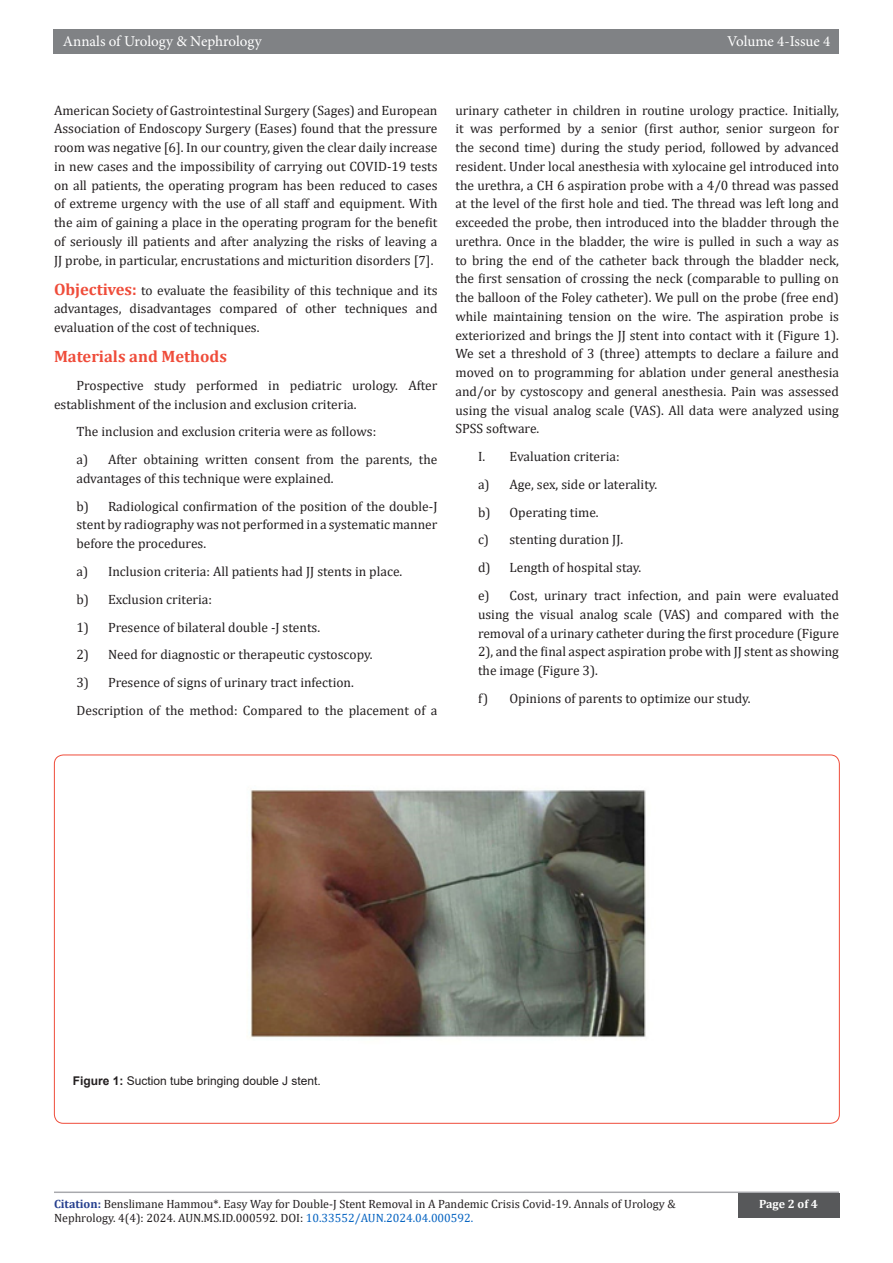
<style>
.page{position:relative;width:893px;height:1263px;background:#fff}
.page>*{position:absolute;margin:0;border:0;box-sizing:border-box;transform-origin:0 0}
.t1{font:700 16.5px "Cambria";color:#ef4c3a}
.t2{font:15px "Minion Pro";letter-spacing:-.005em;color:#fff}
.t3{font:13.5px/18.8px "Cambria";color:#231f20;text-align:justify}
.t4{font:12px "Cambria";color:#231f20}
.t5{font:12px "Arial";color:#231f20}
.t6{font:700 12px "Cambria";color:#fff}
.s1{font-weight:700;font-size:16.5px;color:#ef4c3a}
.s2{font-weight:700}
.s3{font-weight:700;color:#253f8e}
.s4{font-size:11.25px}
.s5{color:#0563c1}
</style>
<div class="page">
<div style="left:54px;top:29px;width:785px;height:25px;background:#808285"></div>
<hr style="left:54px;top:1191px;width:785px;height:2px;background:#a8a9ad">
<div style="left:738px;top:1193px;width:101px;height:24px;background:#57585a"></div>
<img style="left:250px;top:790px;width:396px;height:248px">
<p class="t2" style="left:63px;top:31px;width:200px">Annals of Urology &amp; Nephrology</p>
<p class="t2" style="left:727px;top:31px;width:105px">Volume 4-Issue 4</p>
<p class="t3" style="left:54px;top:101px;width:385px">American Society of Gastrointestinal Surgery (Sages) and European Association of Endoscopy Surgery (Eases) found that the pressure room was negative [6]. In our country, given the clear daily increase in new cases and the impossibility of carrying out COVID-19 tests on all patients, the operating program has been reduced to cases of extreme urgency with the use of all staff and equipment. With the aim of gaining a place in the operating program for the benefit of seriously ill patients and after analyzing the risks of leaving a JJ probe, in particular, encrustations and micturition disorders [7].</p>
<p class="t3" style="left:54px;top:281px;width:385px"><span class="s1">Objectives:</span> to evaluate the feasibility of this technique and its advantages, disadvantages compared of other techniques and evaluation of the cost of techniques.</p>
<p class="t1" style="left:54px;top:345px;width:174px">Materials and Methods</p>
<p class="t3" style="left:54px;top:376px;width:385px;text-indent:22px">Prospective study performed in pediatric urology. After establishment of the inclusion and exclusion criteria.</p>
<p class="t3" style="left:76px;top:422px;width:301px">The inclusion and exclusion criteria were as follows:</p>
<p class="t3" style="left:76px;top:450px;width:362px">a) After obtaining written consent from the parents, the advantages of this technique were explained.</p>
<p class="t3" style="left:76px;top:497px;width:362px">b) Radiological confirmation of the position of the double-J stent by radiography was not performed in a systematic manner before the procedures.</p>
<p class="t3" style="left:76px;top:562px;width:327px">a) Inclusion criteria: All patients had JJ stents in place.</p>
<p class="t3" style="left:76px;top:590px;width:137px">b) Exclusion criteria:</p>
<p class="t3" style="left:76px;top:617px;width:245px">1) Presence of bilateral double -J stents.</p>
<p class="t3" style="left:76px;top:645px;width:297px">2) Need for diagnostic or therapeutic cystoscopy.</p>
<p class="t3" style="left:76px;top:673px;width:279px">3) Presence of signs of urinary tract infection.</p>
<p class="t3" style="left:76px;top:701px;width:362px">Description of the method: Compared to the placement of a</p>
<p class="t3" style="left:455px;top:101px;width:385px">urinary catheter in children in routine urology practice. Initially, it was performed by a senior (first author, senior surgeon for the second time) during the study period, followed by advanced resident. Under local anesthesia with xylocaine gel introduced into the urethra, a CH 6 aspiration probe with a 4/0 thread was passed at the level of the first hole and tied. The thread was left long and exceeded the probe, then introduced into the bladder through the urethra. Once in the bladder, the wire is pulled in such a way as to bring the end of the catheter back through the bladder neck, the first sensation of crossing the neck (comparable to pulling on the balloon of the Foley catheter). We pull on the probe (free end) while maintaining tension on the wire. The aspiration probe is exteriorized and brings the JJ stent into contact with it (Figure 1).<br>We set a threshold of 3 (three) attempts to declare a failure and moved on to programming for ablation under general anesthesia and/or by cystoscopy and general anesthesia. Pain was assessed using the visual analog scale (VAS). All data were analyzed using SPSS software.</p>
<p class="t3" style="left:478px;top:447px;width:143px">I. Evaluation criteria:</p>
<p class="t3" style="left:478px;top:475px;width:181px">a) Age, sex, side or laterality.</p>
<p class="t3" style="left:478px;top:503px;width:122px">b) Operating time.</p>
<p class="t3" style="left:478px;top:530px;width:147px">c) stenting duration JJ.</p>
<p class="t3" style="left:478px;top:558px;width:165px">d) Length of hospital stay.</p>
<p class="t3" style="left:478px;top:586px;width:362px">e) Cost, urinary tract infection, and pain were evaluated using the visual analog scale (VAS) and compared with the removal of a urinary catheter during the first procedure (Figure 2), and the final aspect aspiration probe with JJ stent as showing the image (Figure 3).</p>
<p class="t3" style="left:478px;top:689px;width:274px">f) Opinions of parents to optimize our study.</p>
<p class="t5" style="left:73px;top:1073px;width:250px"><span class="s2">Figure 1:</span> Suction tube bringing double J stent.</p>
<p class="t4" style="left:54px;top:1196px;width:623px"><span class="s3">Citation:</span> Benslimane Hammou*. Easy Way for Double-J Stent Removal in A Pandemic Crisis Covid-19. Annals of Urology &amp;</p>
<p class="t4" style="left:54px;top:1211px;width:421px">Nephrology. 4(4): 2024. AUN.MS.ID.000592<span class="s4">.</span> DOI: <span class="s5">10.33552/AUN.2024.04.000592.</span></p>
<p class="t6" style="left:759px;top:1196px;width:60px">Page 2 of 4</p>
</div>
